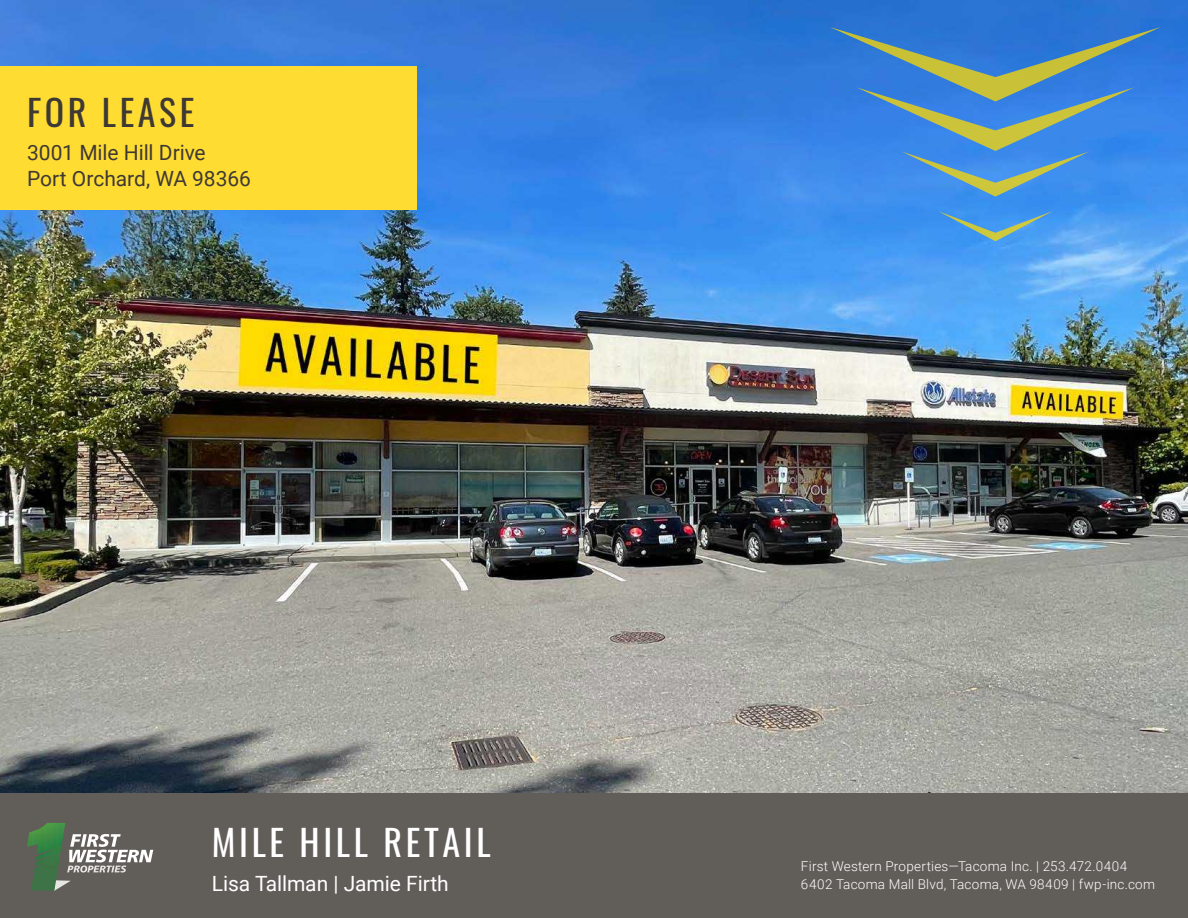
<style>
.page{position:relative;width:1188px;height:918px;background:#fff}
.page>*{position:absolute;margin:0;border:0;box-sizing:border-box;transform-origin:0 0}
.t1{font:36px "Oswald";letter-spacing:.1em;color:#fff}
.t2{font:36px "Oswald";letter-spacing:.1em;color:#3e3935}
.t3{font:21px/25.2px "Roboto";letter-spacing:-.005em;color:#3e3935}
.t4{font:21px "Roboto";letter-spacing:-.005em;color:#fff}
.t5{font:300 13.5px/18px "Roboto";letter-spacing:.02em;color:#fff}
</style>
<div class="page">
<img style="left:0;top:0;width:1188px;height:793px">
<div style="left:0;top:66px;width:416px;height:144px;background:#ffdc32"></div>
<div style="left:0;top:793px;width:1188px;height:125px;background:#615d59"></div>
<svg style="left:830px;top:27px;width:331px;height:170px"></svg>
<svg style="left:938px;top:211px;width:115px;height:30px"></svg>
<svg style="left:65px;top:880px;width:6px;height:4px"></svg>
<svg style="left:67px;top:834px;width:86px;height:39px"></svg>
<img style="left:27px;top:823px;width:38px;height:68px">
<h1 class="t2" style="left:27px;top:80px;width:169px">FOR LEASE</h1>
<h2 class="t3" style="left:27px;top:140px;width:226px">3001 Mile Hill Drive<br>Port Orchard, WA 98366</h2>
<h1 class="t1" style="left:212px;top:811px;width:280px">MILE HILL RETAIL</h1>
<h2 class="t4" style="left:212px;top:869px;width:239px">Lisa Tallman | Jamie Firth</h2>
<p class="t5" style="left:801px;top:857px;width:356px">First Western Properties—Tacoma Inc. | 253.472.0404<br>6402 Tacoma Mall Blvd, Tacoma, WA 98409 | fwp-inc.com</p>
</div>
